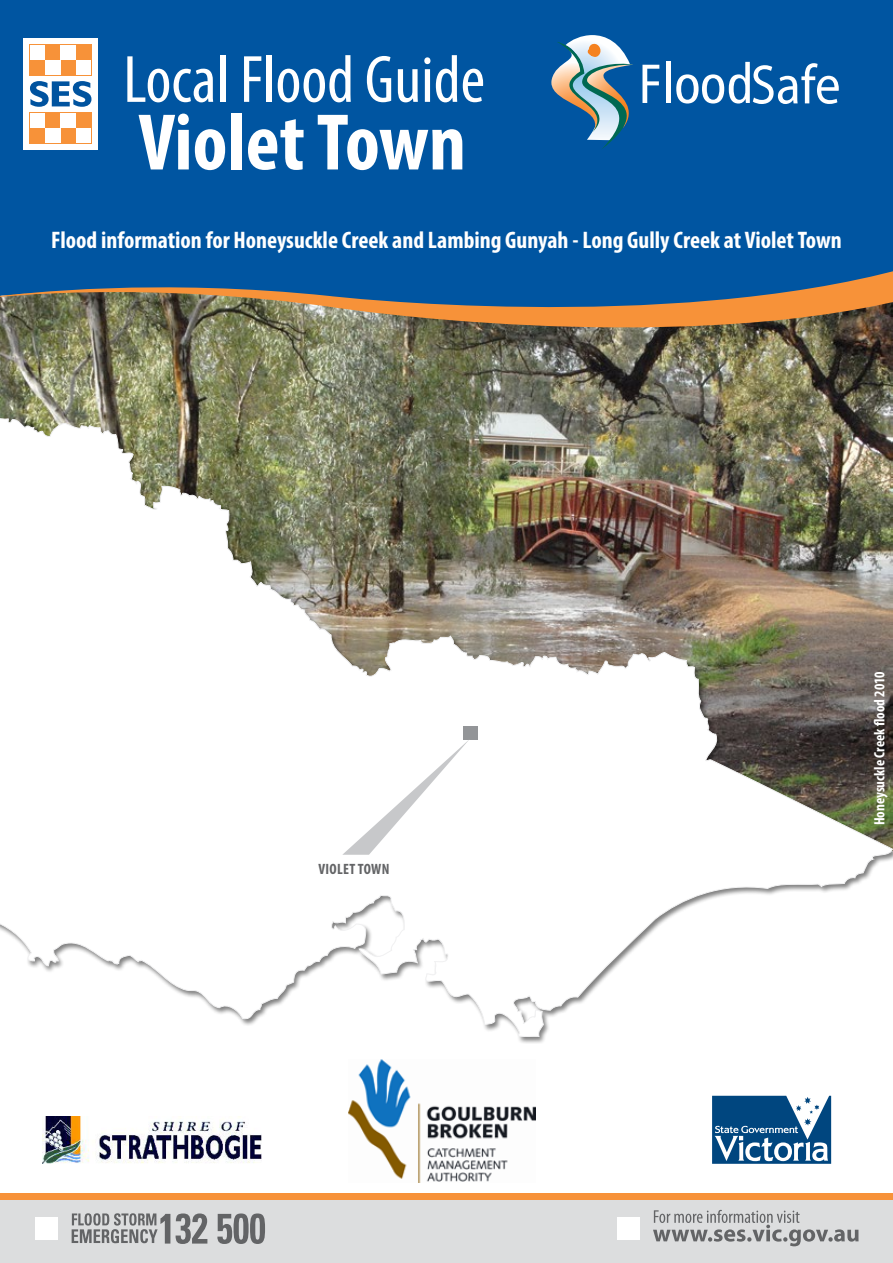
<style>
.page{position:relative;width:893px;height:1263px;background:#fff}
.page>*{position:absolute;margin:0;border:0;box-sizing:border-box;transform-origin:0 0}
.t1{font:700 condensed 81px "Myriad Pro";color:#fff}
.t2{font:condensed 67.5px "Myriad Pro";color:#fff}
.t3{font:55.8px "Myriad";color:#fff;scale:.92 1}
.t4{font:700 condensed 24px "Myriad Pro";color:#fff}
.t5{font:700 condensed 15px "Myriad Pro";color:#fff}
.t6{font:700 condensed 15px "Myriad Pro";letter-spacing:.02em;color:#636466}
</style>
<div class="page">
<img style="left:0;top:357px;width:893px;height:56px">
<div style="left:0;top:1195px;width:893px;height:68px;background:#dcddde"></div>
<div style="left:0;top:0;width:893px;height:268px;background:#0055a1"></div>
<hr style="left:666px;top:62px;width:4px;height:41px;background:#fff">
<svg style="left:676px;top:62px;width:74px;height:42px"></svg>
<svg style="left:551px;top:35px;width:114px;height:115px;background:#4c81a9"></svg>
<svg style="left:176px;top:1213px;width:31px;height:31px"></svg>
<svg style="left:217px;top:1213px;width:48px;height:31px"></svg>
<svg style="left:72px;top:1213px;width:98px;height:30px"></svg>
<div style="left:35px;top:1217px;width:23px;height:23px;background:#fff"></div>
<svg style="left:653px;top:1210px;width:206px;height:36px"></svg>
<div style="left:617px;top:1217px;width:23px;height:22px;background:#fff"></div>
<div style="left:0;top:1193px;width:893px;height:7px;background:#f79239"></div>
<svg style="left:712px;top:1096px;width:119px;height:68px"></svg>
<div style="left:23px;top:38px;width:75px;height:111px;background:#fff"></div>
<svg style="left:30px;top:81px;width:61px;height:26px"></svg>
<div style="left:30px;top:60px;width:15px;height:15px;background:#f79239"></div>
<div style="left:45px;top:44px;width:16px;height:16px;background:#f79239"></div>
<div style="left:61px;top:60px;width:15px;height:15px;background:#f79239"></div>
<div style="left:76px;top:44px;width:15px;height:16px;background:#f79239"></div>
<div style="left:30px;top:128px;width:15px;height:15px;background:#f79239"></div>
<div style="left:45px;top:112px;width:16px;height:16px;background:#f79239"></div>
<div style="left:61px;top:128px;width:15px;height:15px;background:#f79239"></div>
<div style="left:76px;top:112px;width:15px;height:16px;background:#f79239"></div>
<img style="left:0;top:415px;width:893px;height:622px">
<div style="left:463px;top:726px;width:15px;height:13px;background:#939598"></div>
<svg style="left:342px;top:739px;width:128px;height:116px"></svg>
<img style="left:0;top:268px;width:893px;height:89px">
<img style="left:348px;top:1060px;width:188px;height:122px">
<img style="left:43px;top:1116px;width:218px;height:48px">
<h2 class="t2" style="left:123px;top:39px;width:363px">Local Flood Guide</h2>
<h3 class="t3" style="left:751px;top:57px;width:99px">Safe</h3>
<h1 class="t1" style="left:138px;top:92px;width:329px">Violet Town</h1>
<p class="t4" style="left:51px;top:225px;width:792px">Flood information for Honeysuckle Creek and Lambing Gunyah - Long Gully Creek at Violet Town</p>
<p class="t6" style="left:318px;top:860px;width:72px">Violet Town</p>
<p class="t5" style="left:870px;top:825px;width:156px;rotate:-90deg">Honeysuckle Creek flood 2010</p>
</div>
